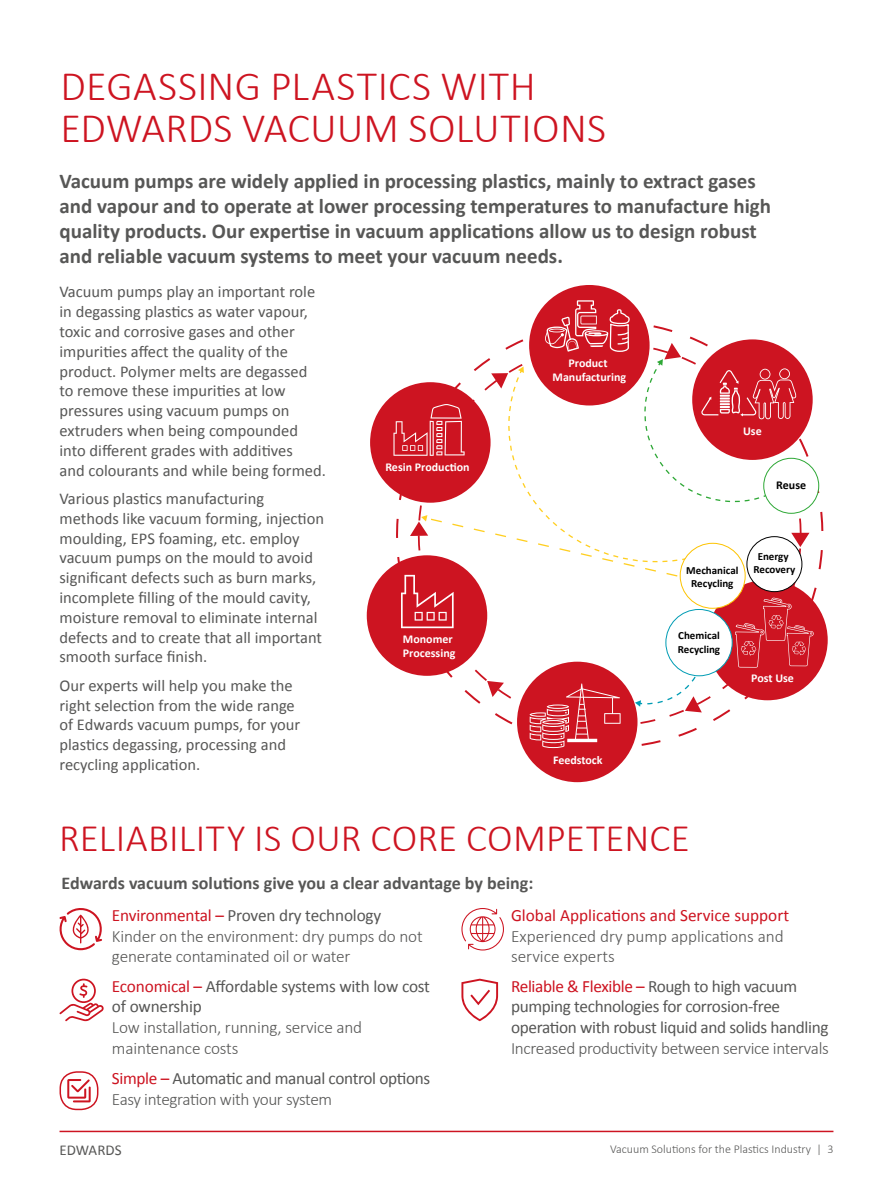
<style>
.page{position:relative;width:893px;height:1191px;background:#fff}
.page>*{position:absolute;margin:0;border:0;box-sizing:border-box;transform-origin:0 0}
.t1{font:300 42px/42px "Calibri";letter-spacing:.005em;color:#cd1421}
.t2{font:300 39px "Calibri";letter-spacing:.01em;color:#cd1421}
.t3{font:700 21px/25.2px "Calibri";color:#575756}
.t4{font:700 18px "Calibri";color:#575756}
.t5{font:300 17.25px/20.7px "Calibri";letter-spacing:-.01em;color:#575756}
.t6{font:17.25px/20.7px "Calibri";letter-spacing:-.02em;color:#575756}
.t7{font:17.25px "Calibri";color:#cd1421}
.t8{font:16.5px/19.8px "Calibri";color:#575756}
.t9{font:15px "Calibri";color:#575756}
.t10{font:700 12px/14px "Calibri";color:#fff;text-align:center}
.t11{font:300 12px "Calibri";color:#575756}
.t12{font:700 12px "Calibri";color:#000}
.t13{font:700 10.95px/13.2px "Calibri";color:#000;text-align:center}
.s1{font-weight:400;color:#cd1421}
.s2{font-weight:400}
.s3{color:#cd1421}
.s4{font-weight:300}
</style>
<div class="page">
<hr style="left:60px;top:1130px;width:773px;height:2px;background:#cd1421">
<div style="left:707px;top:580px;width:121px;height:120px;background:#cd1421;border-radius:50%"></div>
<div style="left:367px;top:555px;width:120px;height:121px;background:#cd1421;border-radius:50%"></div>
<div style="left:529px;top:285px;width:121px;height:120px;background:#cd1421;border-radius:50%"></div>
<div style="left:370px;top:382px;width:121px;height:121px;background:#cd1421;border-radius:50%"></div>
<div style="left:517px;top:661px;width:120px;height:121px;background:#cd1421;border-radius:50%"></div>
<svg style="left:764px;top:458px;width:55px;height:55px"></svg>
<svg style="left:393px;top:300px;width:421px;height:448px"></svg>
<svg style="left:67px;top:1079px;width:24px;height:23px"></svg>
<div style="left:60px;top:1071px;width:38px;height:39px;border:2px solid #cd1421;border-radius:16px"></div>
<svg style="left:59px;top:908px;width:43px;height:42px"></svg>
<svg style="left:461px;top:978px;width:37px;height:43px"></svg>
<svg style="left:59px;top:978px;width:45px;height:43px"></svg>
<svg style="left:461px;top:908px;width:43px;height:42px"></svg>
<h1 class="t1" style="left:60px;top:64px;width:547px">DEGASSING PLASTICS WITH<br>EDWARDS VACUUM SOLUTIONS</h1>
<p class="t3" style="left:60px;top:168px;width:713px">Vacuum pumps are widely applied in processing plastics, mainly to extract gases and vapour and to operate at lower processing temperatures to manufacture high quality products. Our expertise in vacuum applications allow us to design robust and reliable vacuum systems to meet your vacuum needs.</p>
<p class="t8" style="left:60px;top:282px;width:268px">Vacuum pumps play an important role in degassing plastics as water vapour, toxic and corrosive gases and other impurities affect the quality of the product. Polymer melts are degassed<br>to remove these impurities at low pressures using vacuum pumps on extruders when being compounded into different grades with additives<br>and colourants and while being formed.</p>
<p class="t8" style="left:60px;top:488px;width:266px">Various plastics manufacturing methods like vacuum forming, injection moulding, EPS foaming, etc. employ vacuum pumps on the mould to avoid significant defects such as burn marks, incomplete filling of the mould cavity, moisture removal to eliminate internal defects and to create that all important smooth surface finish.</p>
<p class="t8" style="left:60px;top:675px;width:242px">Our experts will help you make the right selection from the wide range of Edwards vacuum pumps, for your plastics degassing, processing and recycling application.</p>
<p class="t10" style="left:385px;top:460px;width:86px">Resin Production</p>
<p class="t10" style="left:403px;top:632px;width:54px;text-align:left">Monomer<br>Processing</p>
<p class="t10" style="left:552px;top:356px;width:75px">Product<br>Manufacturing</p>
<p class="t10" style="left:553px;top:753px;width:51px">Feedstock</p>
<p class="t10" style="left:743px;top:424px;width:20px">Use</p>
<p class="t12" style="left:776px;top:477px;width:31px">Reuse</p>
<p class="t13" style="left:686px;top:564px;width:54px">Mechanical<br>Recycling</p>
<p class="t13" style="left:753px;top:550px;width:43px">Energy<br>Recovery</p>
<p class="t13" style="left:678px;top:629px;width:44px;text-align:left">Chemical<br>Recycling</p>
<p class="t10" style="left:751px;top:671px;width:44px">Post Use</p>
<h2 class="t2" style="left:59px;top:814px;width:632px">RELIABILITY IS OUR CORE COMPETENCE</h2>
<p class="t4" style="left:62px;top:871px;width:473px">Edwards vacuum solutions give you a clear advantage by being:</p>
<p class="t5" style="left:112px;top:904px;width:312px"><span class="s1">Environmental –</span> <span class="s2">Proven dry technology<br></span>Kinder on the environment: dry pumps do not generate contaminated oil or water</p>
<p class="t6" style="left:112px;top:975px;width:320px"><span class="s3">Economical –</span> Affordable systems with low cost of ownership</p>
<p class="t5" style="left:112px;top:1016px;width:252px">Low installation, running, service and maintenance costs</p>
<p class="t6" style="left:112px;top:1068px;width:320px"><span class="s3">Simple –</span> Automatic and manual control options<br><span class="s4">Easy integration with your system</span></p>
<p class="t7" style="left:511px;top:904px;width:280px">Global Applications and Service support</p>
<p class="t5" style="left:511px;top:925px;width:274px">Experienced dry pump applications and service experts</p>
<p class="t6" style="left:511px;top:975px;width:319px"><span class="s3">Reliable &amp; Flexible –</span> Rough to high vacuum pumping technologies for corrosion-free operation with robust liquid and solids handling</p>
<p class="t5" style="left:511px;top:1037px;width:319px">Increased productivity between service intervals</p>
<p class="t9" style="left:60px;top:1141px;width:64px">EDWARDS</p>
<p class="t11" style="left:610px;top:1141px;width:225px">Vacuum Solutions for the Plastics Industry | 3</p>
</div>
